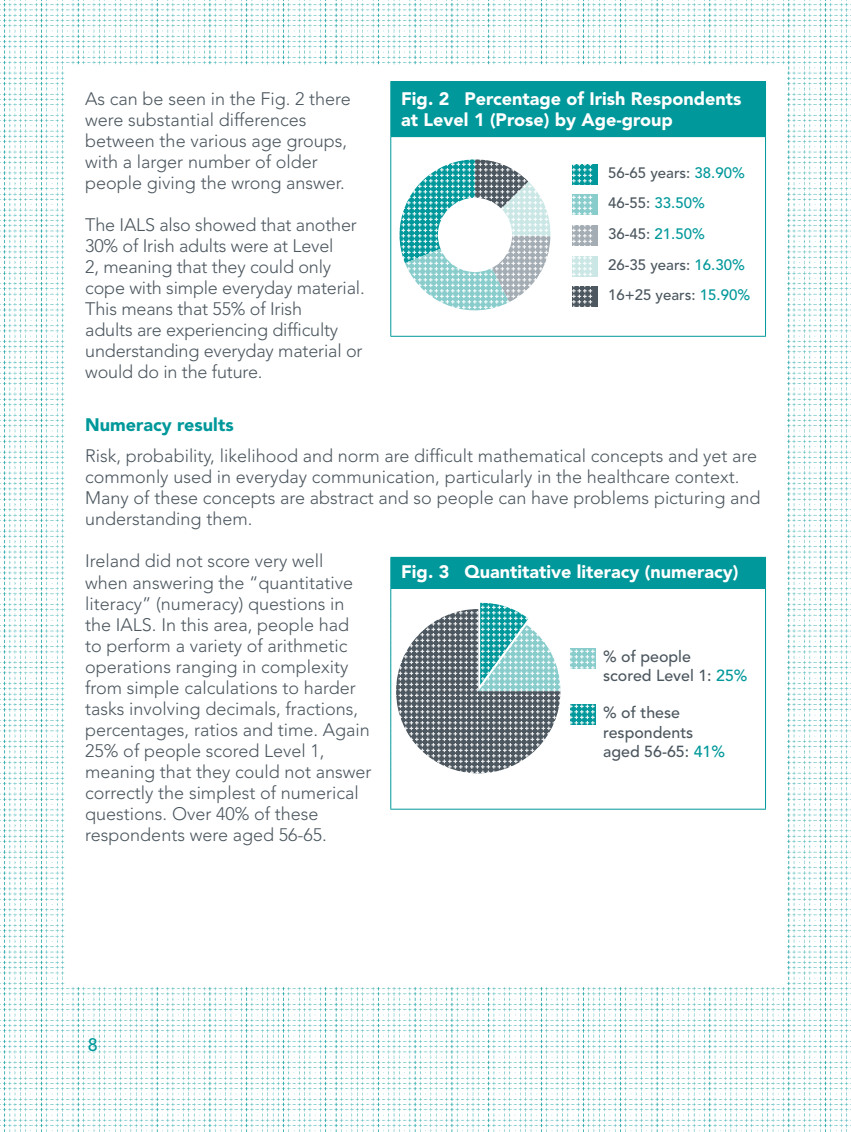
<style>
.page{position:relative;width:851px;height:1132px;background:#fff}
.page>*{position:absolute;margin:0;border:0;box-sizing:border-box;transform-origin:0 0}
.t1{font:300 18px/21px "Avenir";color:#4c575f}
.t2{font:900 18px/21px "Avenir";color:#fff}
.t3{font:900 18px "Avenir";color:#00989a}
.t4{font:500 15.9px/19.2px "Avenir";color:#4c575f}
.t5{font:500 15px/30.6px "Avenir";color:#4c575f}
.s1{color:#00989a}
</style>
<div class="page">
<img style="left:0;top:0;width:851px;height:1131px">
<div style="left:65px;top:66px;width:721px;height:920px;background:#fff"></div>
<div style="left:391px;top:81px;width:374px;height:56px;background:#00989a"></div>
<hr style="left:390px;top:81px;width:375px;height:1px;background:#00989a">
<hr style="left:390px;top:82px;width:1px;height:54px;background:#00989a">
<hr style="left:765px;top:82px;width:1px;height:54px;background:#00989a">
<hr style="left:390px;top:136px;width:375px;height:1px;background:#00989a">
<hr style="left:390px;top:137px;width:1px;height:199px;background:#00989a">
<hr style="left:765px;top:137px;width:1px;height:199px;background:#00989a">
<hr style="left:390px;top:336px;width:375px;height:1px;background:#00989a">
<div style="left:572px;top:164px;width:25px;height:20px;background:#00989a"></div>
<div style="left:572px;top:194px;width:25px;height:21px;background:#89cccc"></div>
<div style="left:572px;top:225px;width:25px;height:21px;background:#a4adb4"></div>
<div style="left:572px;top:256px;width:25px;height:20px;background:#cae7e6"></div>
<div style="left:572px;top:286px;width:25px;height:21px;background:#4c575f"></div>
<svg style="left:390px;top:159px;width:2px;height:162px"></svg>
<svg style="left:399px;top:159px;width:194px;height:152px"></svg>
<div style="left:438px;top:198px;width:74px;height:74px;background:#fff;border-radius:50%"></div>
<div style="left:391px;top:557px;width:374px;height:31px;background:#00989a"></div>
<hr style="left:390px;top:557px;width:1px;height:31px;background:#00989a">
<hr style="left:765px;top:557px;width:1px;height:31px;background:#00989a">
<hr style="left:390px;top:588px;width:375px;height:1px;background:#00989a">
<hr style="left:390px;top:588px;width:1px;height:220px;background:#00989a">
<hr style="left:765px;top:588px;width:1px;height:220px;background:#00989a">
<hr style="left:390px;top:808px;width:375px;height:1px;background:#00989a">
<svg style="left:391px;top:600px;width:205px;height:177px"></svg>
<svg style="left:89px;top:1037px;width:8px;height:13px"></svg>
<p class="t2" style="left:401px;top:88px;width:341px">Fig. 2 Percentage of Irish Respondents at Level 1 (Prose) by Age-group</p>
<p class="t5" style="left:608px;top:157px;width:144px">56-65 years: <span class="s1">38.90%<br></span>46-55: <span class="s1">33.50%<br></span>36-45: <span class="s1">21.50%<br></span>26-35 years: <span class="s1">16.30%<br></span>16+25 years: <span class="s1">15.90%</span></p>
<p class="t1" style="left:85px;top:88px;width:267px">As can be seen in the Fig. 2 there were substantial differences between the various age groups, with a larger number of older people giving the wrong answer.</p>
<p class="t1" style="left:85px;top:214px;width:281px">The IALS also showed that another<br>30% of Irish adults were at Level<br>2, meaning that they could only cope with simple everyday material.<br>This means that 55% of Irish<br>adults are experiencing difficulty understanding everyday material or would do in the future.</p>
<p class="t3" style="left:85px;top:413px;width:150px">Numeracy results</p>
<p class="t1" style="left:85px;top:445px;width:676px">Risk, probability, likelihood and norm are difficult mathematical concepts and yet are commonly used in everyday communication, particularly in the healthcare context.<br>Many of these concepts are abstract and so people can have problems picturing and understanding them.</p>
<p class="t1" style="left:85px;top:550px;width:288px">Ireland did not score very well<br>when answering the “quantitative literacy” (numeracy) questions in the IALS. In this area, people had<br>to perform a variety of arithmetic operations ranging in complexity from simple calculations to harder tasks involving decimals, fractions, percentages, ratios and time. Again 25% of people scored Level 1, meaning that they could not answer correctly the simplest of numerical questions. Over 40% of these respondents were aged 56-65.</p>
<p class="t2" style="left:401px;top:561px;width:338px">Fig. 3 Quantitative literacy (numeracy)</p>
<p class="t4" style="left:603px;top:646px;width:146px">% of people<br>scored Level 1: <span class="s1">25%</span></p>
<p class="t4" style="left:603px;top:703px;width:123px">% of these respondents aged 56-65: <span class="s1">41%</span></p>
</div>
